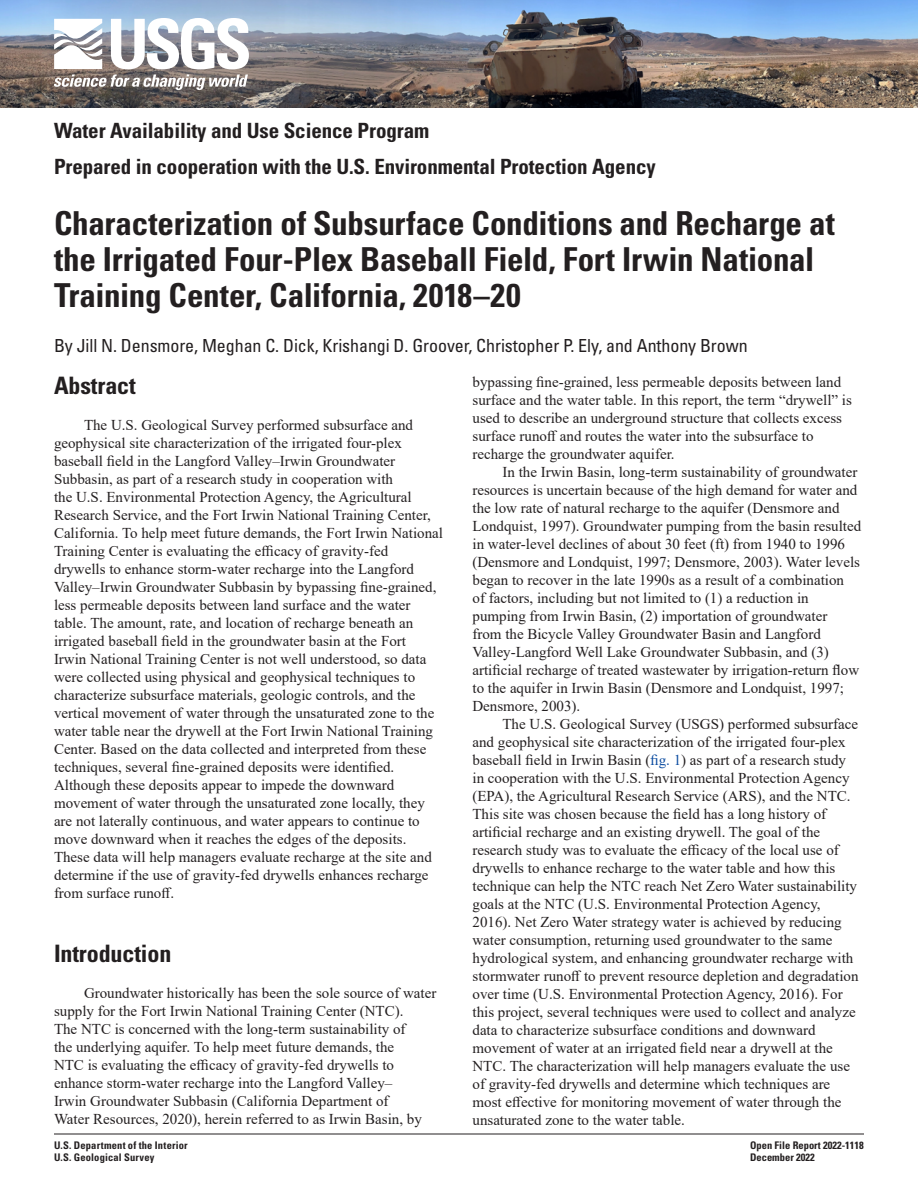
<style>
.page{position:relative;width:918px;height:1188px;background:#fff}
.page>*{position:absolute;margin:0;border:0;box-sizing:border-box;transform-origin:0 0}
.t1{font:700 condensed 33px/36px "Univers";letter-spacing:-.01em;color:#231f20}
.Heading_1{font:700 condensed 24px "Univers";letter-spacing:-.005em;color:#231f20}
.SecondaryIdentificat{font:700 condensed 21px "Univers";letter-spacing:-.005em;color:#231f20}
.Authors{font:condensed 18px "Univers";letter-spacing:-.005em;color:#231f20}
.Body_Text{font:15px/18px "Times New Roman";color:#231f20}
.DBID{font:700 condensed 10.5px "Univers";letter-spacing:.015em;color:#231f20}
.Series{font:700 condensed 10.5px "Univers";color:#231f20}
.s1{color:#0d4da1}
</style>
<div class="page">
<img style="left:0;top:0;width:918px;height:108px">
<svg style="left:54px;top:18px;width:195px;height:72px"></svg>
<hr style="left:54px;top:1134px;width:810px;height:1px;background:#231f20">
<p class="SecondaryIdentificat" style="left:54px;top:118px;width:377px">Water Availability and Use Science Program</p>
<p class="SecondaryIdentificat" style="left:54px;top:154px;width:603px">Prepared in cooperation with the U.S. Environmental Protection Agency</p>
<p class="t1" style="left:54px;top:206px;width:782px">Characterization of Subsurface Conditions and Recharge at the Irrigated Four-Plex Baseball Field, Fort Irwin National<br>Training Center, California, 2018–20</p>
<p class="Authors" style="left:54px;top:335px;width:695px">By Jill N. Densmore, Meghan C. Dick, Krishangi D. Groover, Christopher P. Ely, and Anthony Brown</p>
<h1 class="Heading_1" style="left:54px;top:371px;width:83px">Abstract</h1>
<p class="Body_Text" style="left:54px;top:415px;width:391px;text-indent:30px">The U.S. Geological Survey performed subsurface and geophysical site characterization of the irrigated four-plex baseball field in the Langford Valley–Irwin Groundwater Subbasin, as part of a research study in cooperation with<br>the U.S. Environmental Protection Agency, the Agricultural Research Service, and the Fort Irwin National Training Center, California. To help meet future demands, the Fort Irwin National Training Center is evaluating the efficacy of gravity-fed drywells to enhance storm-water recharge into the Langford Valley–Irwin Groundwater Subbasin by bypassing fine-grained, less permeable deposits between land surface and the water table. The amount, rate, and location of recharge beneath an irrigated baseball field in the groundwater basin at the Fort<br>Irwin National Training Center is not well understood, so data were collected using physical and geophysical techniques to characterize subsurface materials, geologic controls, and the vertical movement of water through the unsaturated zone to the water table near the drywell at the Fort Irwin National Training Center. Based on the data collected and interpreted from these techniques, several fine-grained deposits were identified.<br>Although these deposits appear to impede the downward movement of water through the unsaturated zone locally, they are not laterally continuous, and water appears to continue to move downward when it reaches the edges of the deposits.<br>These data will help managers evaluate recharge at the site and determine if the use of gravity-fed drywells enhances recharge from surface runoff.</p>
<p class="Body_Text" style="left:472px;top:372px;width:381px">bypassing fine-grained, less permeable deposits between land surface and the water table. In this report, the term “drywell” is used to describe an underground structure that collects excess surface runoff and routes the water into the subsurface to recharge the groundwater aquifer.</p>
<p class="Body_Text" style="left:472px;top:462px;width:390px;text-indent:30px">In the Irwin Basin, long-term sustainability of groundwater resources is uncertain because of the high demand for water and the low rate of natural recharge to the aquifer (Densmore and Londquist, 1997). Groundwater pumping from the basin resulted in water-level declines of about 30 feet (ft) from 1940 to 1996 (Densmore and Londquist, 1997; Densmore, 2003). Water levels began to recover in the late 1990s as a result of a combination<br>of factors, including but not limited to (1) a reduction in pumping from Irwin Basin, (2) importation of groundwater<br>from the Bicycle Valley Groundwater Basin and Langford Valley-Langford Well Lake Groundwater Subbasin, and (3) artificial recharge of treated wastewater by irrigation-return flow to the aquifer in Irwin Basin (Densmore and Londquist, 1997; Densmore, 2003).</p>
<p class="Body_Text" style="left:472px;top:714px;width:388px;text-indent:30px">The U.S. Geological Survey (USGS) performed subsurface and geophysical site characterization of the irrigated four-plex baseball field in Irwin Basin (<span class="s1">fig. 1</span>) as part of a research study in cooperation with the U.S. Environmental Protection Agency (EPA), the Agricultural Research Service (ARS), and the NTC.<br>This site was chosen because the field has a long history of artificial recharge and an existing drywell. The goal of the research study was to evaluate the efficacy of the local use of drywells to enhance recharge to the water table and how this technique can help the NTC reach Net Zero Water sustainability goals at the NTC (U.S. Environmental Protection Agency, 2016). Net Zero Water strategy water is achieved by reducing water consumption, returning used groundwater to the same hydrological system, and enhancing groundwater recharge with stormwater runoff to prevent resource depletion and degradation over time (U.S. Environmental Protection Agency, 2016). For this project, several techniques were used to collect and analyze data to characterize subsurface conditions and downward movement of water at an irrigated field near a drywell at the NTC. The characterization will help managers evaluate the use of gravity-fed drywells and determine which techniques are most effective for monitoring movement of water through the unsaturated zone to the water table.</p>
<h1 class="Heading_1" style="left:54px;top:939px;width:119px">Introduction</h1>
<p class="Body_Text" style="left:54px;top:984px;width:384px;text-indent:30px">Groundwater historically has been the sole source of water supply for the Fort Irwin National Training Center (NTC).<br>The NTC is concerned with the long-term sustainability of<br>the underlying aquifer. To help meet future demands, the<br>NTC is evaluating the efficacy of gravity-fed drywells to enhance storm-water recharge into the Langford Valley–<br>Irwin Groundwater Subbasin (California Department of<br>Water Resources, 2020), herein referred to as Irwin Basin, by</p>
<p class="DBID" style="left:54px;top:1139px;width:135px">U.S. Department of the Interior</p>
<p class="DBID" style="left:54px;top:1151px;width:102px">U.S. Geological Survey</p>
<p class="Series" style="left:750px;top:1139px;width:115px">Open File Report 2022-1118</p>
<p class="Series" style="left:750px;top:1151px;width:66px">December 2022</p>
</div>
